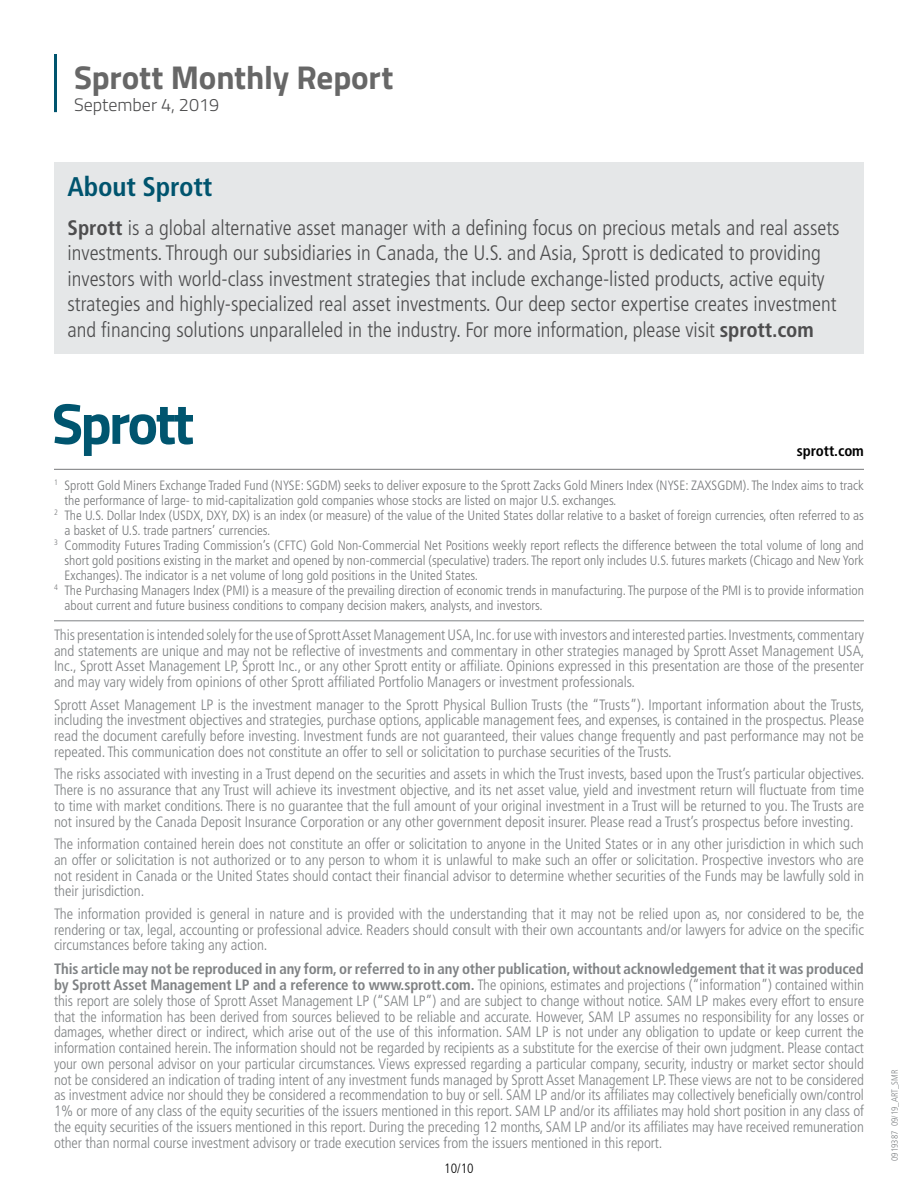
<style>
.page{position:relative;width:918px;height:1188px;background:#fff}
.page>*{position:absolute;margin:0;border:0;box-sizing:border-box;transform-origin:0 0}
.t1{font:700 33px "Titillium Web";letter-spacing:-.005em;color:#676767}
.t2{font:700 condensed 27px "Frutiger LT Std";letter-spacing:-.005em;color:#00546e}
.t3{font:300 condensed 21px/25.5px "Frutiger LT Std";color:#4d4d4e}
.t4{font:300 18px "Titillium Web";color:#4d4d4e}
.t5{font:300 condensed 15px/15.8px "Frutiger LT Std";letter-spacing:-.005em;color:#7f8284;text-align:justify}
.t6{font:700 condensed 15px "Frutiger LT Std";letter-spacing:-.005em;color:#000}
.t7{font:300 condensed 13.5px "Frutiger LT Std";color:#76787a}
.t8{font:300 condensed 13.5px "Frutiger LT Std";color:#000}
.t9{font:300 condensed 9px "Frutiger LT Std";color:#7f8284}
.s1{font-weight:700}
</style>
<div class="page">
<div style="left:54px;top:162px;width:810px;height:191px;background:#e5e7e8"></div>
<hr style="left:54px;top:54px;width:3px;height:58px;background:#00546e">
<hr style="left:54px;top:469px;width:810px;height:1px;background:#76787a">
<hr style="left:54px;top:621px;width:810px;height:1px;background:#7f8284">
<svg style="left:54px;top:404px;width:139px;height:52px"></svg>
<h1 class="t1" style="left:74px;top:52px;width:321px">Sprott Monthly Report</h1>
<p class="t4" style="left:74px;top:92px;width:147px">September 4, 2019</p>
<h2 class="t2" style="left:68px;top:170px;width:146px">About Sprott</h2>
<p class="t3" style="left:68px;top:215px;width:774px"><span class="s1">Sprott</span> is a global alternative asset manager with a defining focus on precious metals and real assets investments. Through our subsidiaries in Canada, the U.S. and Asia, Sprott is dedicated to providing investors with world-class investment strategies that include exchange-listed products, active equity strategies and highly-specialized real asset investments. Our deep sector expertise creates investment and financing solutions unparalleled in the industry. For more information, please visit <span class="s1">sprott.com</span></p>
<p class="t6" style="left:797px;top:442px;width:69px">sprott.com</p>
<p class="t7" style="left:54px;top:477px;width:811px"><sup>1</sup> Sprott Gold Miners Exchange Traded Fund (NYSE: SGDM) seeks to deliver exposure to the Sprott Zacks Gold Miners Index (NYSE: ZAXSGDM). The Index aims to track</p>
<p class="t7" style="left:65px;top:492px;width:554px">the performance of large- to mid-capitalization gold companies whose stocks are listed on major U.S. exchanges.</p>
<p class="t7" style="left:54px;top:507px;width:812px"><sup>2</sup> The U.S. Dollar Index (USDX, DXY, DX) is an index (or measure) of the value of the United States dollar relative to a basket of foreign currencies, often referred to as</p>
<p class="t7" style="left:65px;top:522px;width:207px">a basket of U.S. trade partners’ currencies.</p>
<p class="t7" style="left:54px;top:537px;width:811px"><sup>3</sup> Commodity Futures Trading Commission’s (CFTC) Gold Non-Commercial Net Positions weekly report reflects the difference between the total volume of long and</p>
<p class="t7" style="left:65px;top:552px;width:801px">short gold positions existing in the market and opened by non-commercial (speculative) traders. The report only includes U.S. futures markets (Chicago and New York</p>
<p class="t7" style="left:65px;top:567px;width:415px">Exchanges). The indicator is a net volume of long gold positions in the United States.</p>
<p class="t7" style="left:54px;top:582px;width:812px"><sup>4</sup> The Purchasing Managers Index (PMI) is a measure of the prevailing direction of economic trends in manufacturing. The purpose of the PMI is to provide information</p>
<p class="t7" style="left:65px;top:597px;width:480px">about current and future business conditions to company decision makers, analysts, and investors.</p>
<p class="t5" style="left:54px;top:627px;width:812px">This presentation is intended solely for the use of Sprott Asset Management USA, Inc. for use with investors and interested parties. Investments, commentary and statements are unique and may not be reflective of investments and commentary in other strategies managed by Sprott Asset Management USA, Inc., Sprott Asset Management LP, Sprott Inc., or any other Sprott entity or affiliate. Opinions expressed in this presentation are those of the presenter and may vary widely from opinions of other Sprott affiliated Portfolio Managers or investment professionals.</p>
<p class="t5" style="left:54px;top:697px;width:812px">Sprott Asset Management LP is the investment manager to the Sprott Physical Bullion Trusts (the “Trusts”). Important information about the Trusts, including the investment objectives and strategies, purchase options, applicable management fees, and expenses, is contained in the prospectus. Please read the document carefully before investing. Investment funds are not guaranteed, their values change frequently and past performance may not be repeated. This communication does not constitute an offer to sell or solicitation to purchase securities of the Trusts.</p>
<p class="t5" style="left:54px;top:766px;width:812px">The risks associated with investing in a Trust depend on the securities and assets in which the Trust invests, based upon the Trust’s particular objectives.<br>There is no assurance that any Trust will achieve its investment objective, and its net asset value, yield and investment return will fluctuate from time to time with market conditions. There is no guarantee that the full amount of your original investment in a Trust will be returned to you. The Trusts are not insured by the Canada Deposit Insurance Corporation or any other government deposit insurer. Please read a Trust’s prospectus before investing.</p>
<p class="t5" style="left:54px;top:836px;width:812px">The information contained herein does not constitute an offer or solicitation to anyone in the United States or in any other jurisdiction in which such an offer or solicitation is not authorized or to any person to whom it is unlawful to make such an offer or solicitation. Prospective investors who are not resident in Canada or the United States should contact their financial advisor to determine whether securities of the Funds may be lawfully sold in their jurisdiction.</p>
<p class="t5" style="left:54px;top:906px;width:812px">The information provided is general in nature and is provided with the understanding that it may not be relied upon as, nor considered to be, the rendering or tax, legal, accounting or professional advice. Readers should consult with their own accountants and/or lawyers for advice on the specific circumstances before taking any action.</p>
<p class="t5" style="left:54px;top:961px;width:812px"><span class="s1">This article may not be reproduced in any form, or referred to in any other publication, without acknowledgement that it was produced by Sprott Asset Management LP and a reference to www.sprott.com.</span> The opinions, estimates and projections (“information”) contained within this report are solely those of Sprott Asset Management LP (“SAM LP”) and are subject to change without notice. SAM LP makes every effort to ensure that the information has been derived from sources believed to be reliable and accurate. However, SAM LP assumes no responsibility for any losses or damages, whether direct or indirect, which arise out of the use of this information. SAM LP is not under any obligation to update or keep current the information contained herein. The information should not be regarded by recipients as a substitute for the exercise of their own judgment. Please contact your own personal advisor on your particular circumstances. Views expressed regarding a particular company, security, industry or market sector should not be considered an indication of trading intent of any investment funds managed by Sprott Asset Management LP. These views are not to be considered as investment advice nor should they be considered a recommendation to buy or sell. SAM LP and/or its affiliates may collectively beneficially own/control 1% or more of any class of the equity securities of the issuers mentioned in this report. SAM LP and/or its affiliates may hold short position in any class of the equity securities of the issuers mentioned in this report. During the preceding 12 months, SAM LP and/or its affiliates may have received remuneration other than normal course investment advisory or trade execution services from the issuers mentioned in this report.</p>
<p class="t8" style="left:444px;top:1160px;width:31px">10/10</p>
<p class="t9" style="left:890px;top:1161px;width:93px;rotate:-90deg">0919387 09/19_ART_SMR</p>
</div>
